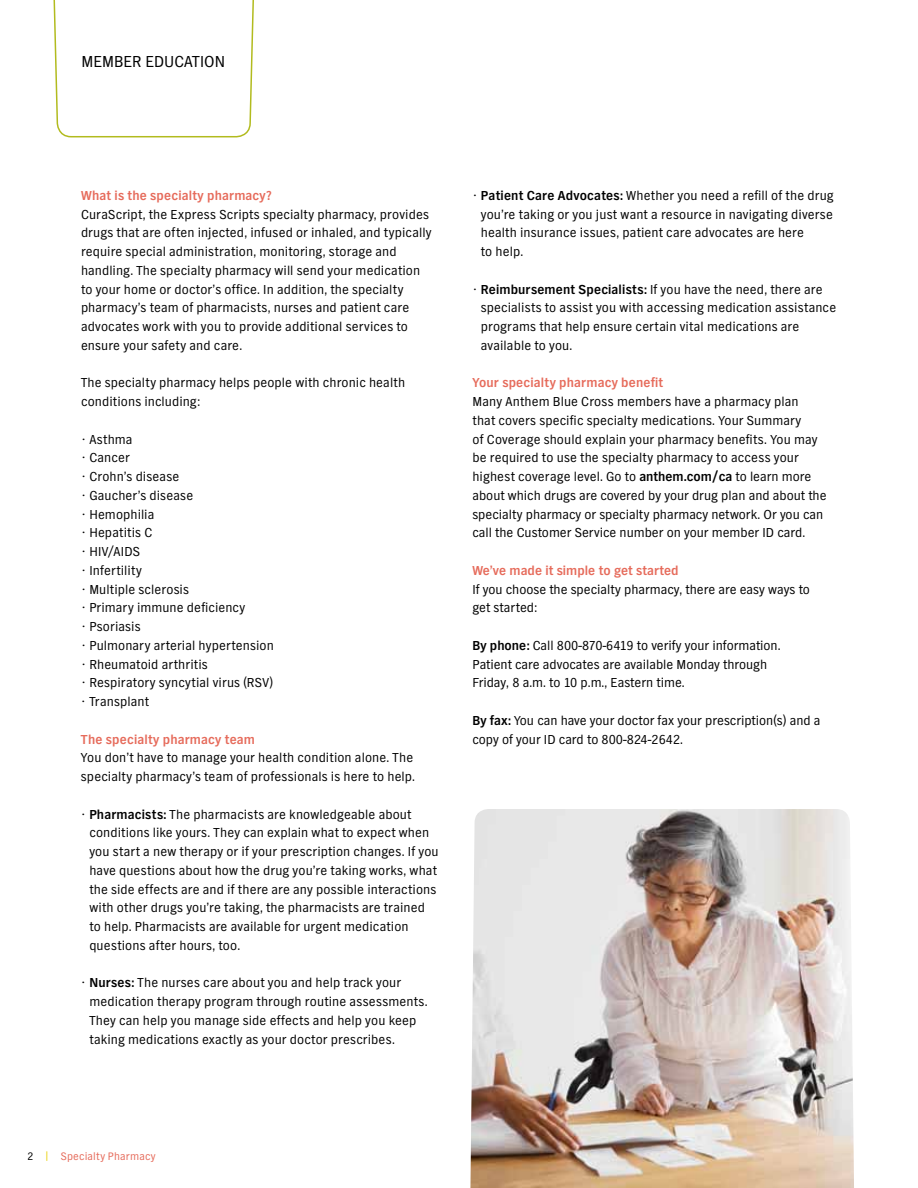
<style>
.page{position:relative;width:918px;height:1188px;background:#fff}
.page>*{position:absolute;margin:0;border:0;box-sizing:border-box;transform-origin:0 0}
.t1{font:16.5px "TV Nord EF";letter-spacing:.005em;color:#000}
.t2{font:13.5px/18.8px "TV Nord EF";letter-spacing:.01em;color:#000}
.t3{font:700 13.5px "TV Nord EF";letter-spacing:.01em;color:#e66b5b}
.t4{font:11.25px "TV Nord EF";letter-spacing:.015em;color:#e66b5b}
.s1{font-weight:700}
.s2{color:#000}
.s3{color:#e8cf00}
</style>
<div class="page">
<svg style="left:53px;top:0;width:201px;height:138px"></svg>
<img style="left:470px;top:809px;width:384px;height:379px">
<p class="t1" style="left:81px;top:53px;width:145px">member education</p>
<p class="t3" style="left:81px;top:188px;width:192px">What is the specialty pharmacy?</p>
<p class="t2" style="left:81px;top:205px;width:352px">CuraScript, the Express Scripts specialty pharmacy, provides drugs that are often injected, infused or inhaled, and typically require special administration, monitoring, storage and handling. The specialty pharmacy will send your medication to your home or doctor’s office. I n addition, the specialty pharmacy’s team of pharmacists, nurses and patient care advocates work with you to provide additional services to ensure your safety and care.</p>
<p class="t2" style="left:81px;top:373px;width:326px">The specialty pharmacy helps people with chronic health conditions including:</p>
<p class="t2" style="left:81px;top:430px;width:53px">• Asthma</p>
<p class="t2" style="left:81px;top:448px;width:50px">• Cancer</p>
<p class="t2" style="left:81px;top:467px;width:100px">• Crohn’s disease</p>
<p class="t2" style="left:81px;top:486px;width:114px">• Gaucher’s disease</p>
<p class="t2" style="left:81px;top:505px;width:75px">• Hemophilia</p>
<p class="t2" style="left:81px;top:523px;width:71px">• Hepatitis C</p>
<p class="t2" style="left:81px;top:542px;width:61px">• HIV/AIDS</p>
<p class="t2" style="left:81px;top:561px;width:62px">• I nfertility</p>
<p class="t2" style="left:81px;top:580px;width:110px">• M ultiple sclerosis</p>
<p class="t2" style="left:81px;top:598px;width:166px">• Primary immune deficiency</p>
<p class="t2" style="left:81px;top:617px;width:61px">• Psoriasis</p>
<p class="t2" style="left:81px;top:636px;width:194px">• Pulmonary arterial hypertension</p>
<p class="t2" style="left:81px;top:655px;width:128px">• Rheumatoid arthritis</p>
<p class="t2" style="left:81px;top:673px;width:193px">• Respiratory syncytial virus (RSV)</p>
<p class="t2" style="left:81px;top:692px;width:70px">• Transplant</p>
<p class="t3" style="left:81px;top:732px;width:176px">The specialty pharmacy team</p>
<p class="t2" style="left:81px;top:748px;width:336px">You don’t have to manage your health condition alone. The specialty pharmacy’s team of professionals is here to help.</p>
<p class="t2" style="left:89px;top:805px;width:351px;text-indent:-8px">• <span class="s1">Pharmacists:</span> The pharmacists are knowledgeable about conditions like yours. They can explain what to expect when you start a new therapy or if your prescription changes. If you have questions about how the drug you’re taking works, what the side effects are and if there are any possible interactions with other drugs you’re taking, the pharmacists are trained to help. Pharmacists are available for urgent medication questions after hours, too.</p>
<p class="t2" style="left:89px;top:973px;width:340px;text-indent:-8px">• <span class="s1">Nurses:</span> The nurses care about you and help track your medication therapy program through routine assessments.<br>They can help you manage side effects and help you keep taking medications exactly as your doctor prescribes.</p>
<p class="t2" style="left:481px;top:186px;width:354px;text-indent:-8px">• <span class="s1">Patient Care Advocates:</span> Whether you need a refill of the drug you’re taking or you just want a resource in navigating diverse health insurance issues, patient care advocates are here<br>to help.</p>
<p class="t2" style="left:481px;top:280px;width:357px;text-indent:-8px">• <span class="s1">Reimbursement Specialists:</span> If you have the need, there are specialists to assist you with accessing medication assistance programs that help ensure certain vital medications are available to you.</p>
<p class="t3" style="left:472px;top:375px;width:192px">Your specialty pharmacy benefit</p>
<p class="t2" style="left:472px;top:392px;width:356px">Many Anthem Blue Cross members have a pharmacy plan<br>that covers specific specialty medications. Your Summary<br>of Coverage should explain your pharmacy benefits. You may be required to use the specialty pharmacy to access your highest coverage level. Go to <span class="s1">anthem.com/ca</span> to learn more about which drugs are covered by your drug plan and about the specialty pharmacy or specialty pharmacy network. Or you can call the Customer Service number on your member ID card.</p>
<p class="t3" style="left:472px;top:563px;width:208px">We’ve made it simple to get started</p>
<p class="t2" style="left:472px;top:580px;width:339px">If you choose the specialty pharmacy, there are easy ways to get started:</p>
<p class="t2" style="left:472px;top:636px;width:310px"><span class="s1">By phone:</span> Call 800-870-6419 to verify your information.<br>Patient care advocates are available Monday through<br>Friday, 8 a.m. to 10 p.m., Eastern time.</p>
<p class="t2" style="left:472px;top:711px;width:350px"><span class="s1">By fax:</span> You can have your doctor fax your prescription(s) and a copy of your ID card to 800-824-2642.</p>
<p class="t4" style="left:28px;top:1150px;width:130px"><span class="s2">2</span> <span class="s3">|</span> Specialty Pharmacy</p>
</div>
